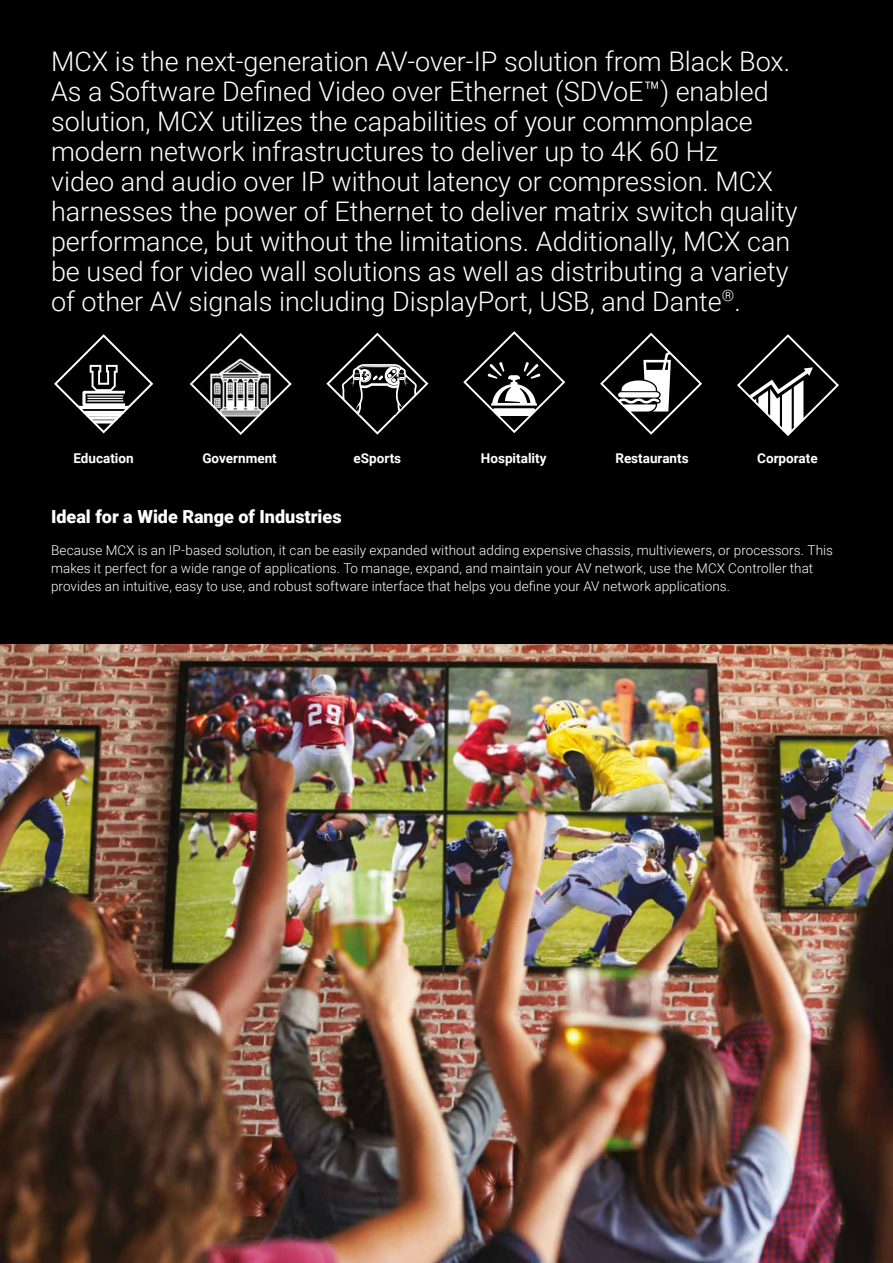
<style>
.page{position:relative;width:893px;height:1263px;background:#fff}
.page>*{position:absolute;margin:0;border:0;box-sizing:border-box;transform-origin:0 0}
.t1{font:300 27px/30px "Roboto";color:#fff}
.t2{font:900 18px "Roboto";color:#fff}
.t3{font:300 13.5px/18px "Roboto";letter-spacing:.005em;color:#fff}
.t4{font:700 13.5px "Roboto";color:#fff}
</style>
<div class="page">
<img style="left:0;top:643px;width:893px;height:620px">
<div style="left:0;top:0;width:893px;height:643px;background:#000"></div>
<svg style="left:54px;top:334px;width:100px;height:100px"></svg>
<svg style="left:326px;top:333px;width:102px;height:102px"></svg>
<svg style="left:737px;top:334px;width:102px;height:102px"></svg>
<svg style="left:600px;top:333px;width:102px;height:102px"></svg>
<svg style="left:463px;top:331px;width:102px;height:102px"></svg>
<svg style="left:190px;top:333px;width:102px;height:102px"></svg>
<p class="t1" style="left:51px;top:46px;width:748px">MCX is the next-generation AV-over-IP solution from Black Box.<br>As a Software Defined Video over Ethernet (SDVoE™) enabled solution, MCX utilizes the capabilities of your commonplace modern network infrastructures to deliver up to 4K 60 Hz<br>video and audio over IP without latency or compression. MCX harnesses the power of Ethernet to deliver matrix switch quality performance, but without the limitations. Additionally, MCX can be used for video wall solutions as well as distributing a variety of other AV signals including DisplayPort, USB, and Dante<sup>®</sup>.</p>
<p class="t4" style="left:73px;top:449px;width:62px">Education</p>
<p class="t4" style="left:202px;top:449px;width:76px">Government</p>
<p class="t4" style="left:354px;top:449px;width:49px">eSports</p>
<p class="t4" style="left:481px;top:449px;width:67px">Hospitality</p>
<p class="t4" style="left:615px;top:449px;width:75px">Restaurants</p>
<p class="t4" style="left:757px;top:449px;width:62px">Corporate</p>
<p class="t2" style="left:51px;top:504px;width:292px">Ideal for a Wide Range of Industries</p>
<p class="t3" style="left:51px;top:541px;width:783px">Because MCX is an IP-based solution, it can be easily expanded without adding expensive chassis, multiviewers, or processors. This makes it perfect for a wide range of applications. To manage, expand, and maintain your AV network, use the MCX Controller that provides an intuitive, easy to use, and robust software interface that helps you define your AV network applications.</p>
</div>
